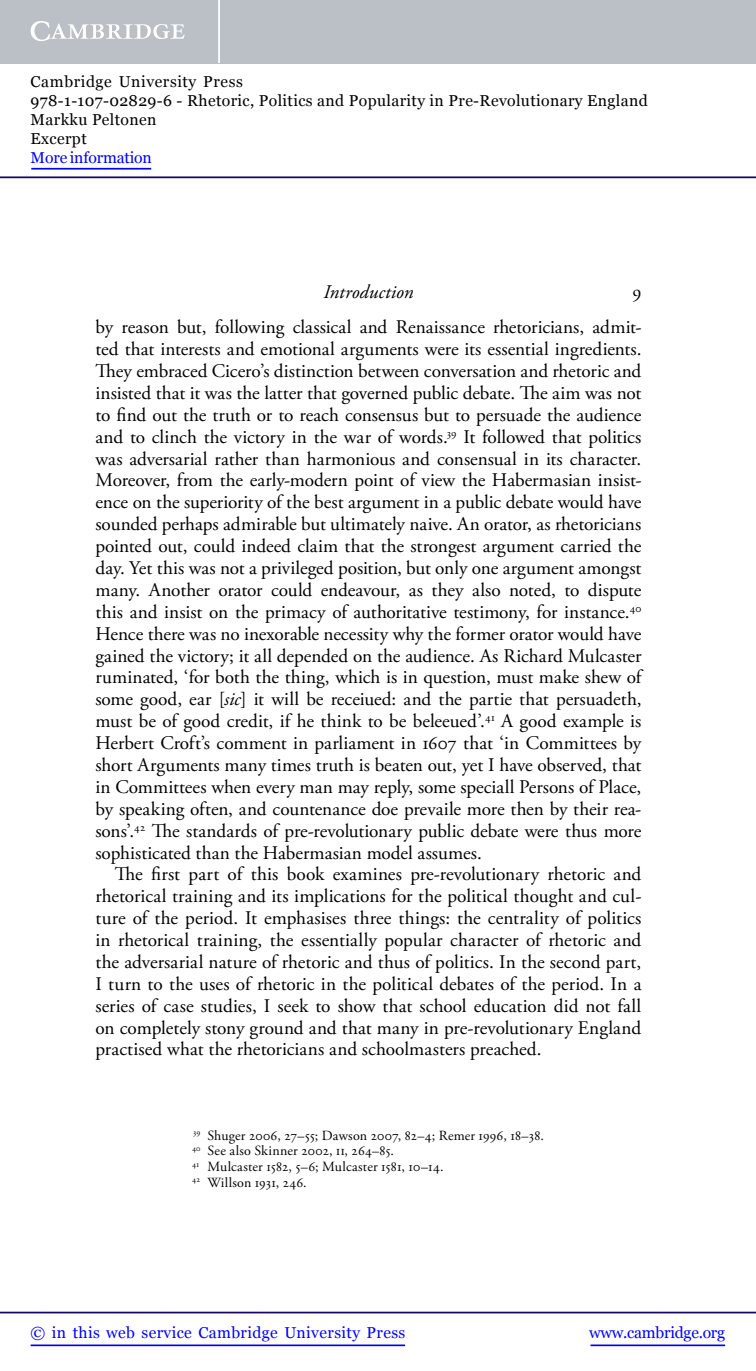
<style>
.page{position:relative;width:756px;height:1371px;background:#fff}
.page>*{position:absolute;margin:0;border:0;box-sizing:border-box;transform-origin:0 0}
.t1{font:19.25px/35px "Adobe Garamond Pro";color:#000;text-align:right}
.t2{font:italic 19.25px "Adobe Garamond Pro";letter-spacing:.005em;color:#000}
.t3{font:15.75px/18.9px "Georgia";letter-spacing:.025em;color:#000}
.t4{font:15.75px "Georgia";letter-spacing:.025em;color:#00f}
.t5{font:15.75px "Georgia";letter-spacing:-.015em;color:#00f}
.t6{font:15.75px "Georgia";letter-spacing:-.01em;color:#00f}
.t7{font:14px/15.8px "Adobe Garamond Pro";letter-spacing:.015em;color:#000}
.s1{font-style:italic}
</style>
<div class="page">
<hr style="left:591px;top:1344px;width:134px;height:1px;background:#00f">
<hr style="left:0;top:1311px;width:756px;height:2px;background:#150666">
<hr style="left:31px;top:1344px;width:374px;height:1px;background:#00f">
<div style="left:0;top:0;width:756px;height:63px;background:#bac0c6"></div>
<svg style="left:31px;top:21px;width:154px;height:20px"></svg>
<hr style="left:218px;top:0;width:2px;height:63px;background:#fff">
<hr style="left:0;top:176px;width:756px;height:2px;background:#150666">
<hr style="left:31px;top:168px;width:120px;height:1px;background:#00f">
<p class="t3" style="left:31px;top:72px;width:619px">Cambridge University Press<br>978-1-107-02829-6 - Rhetoric, Politics and Popularity in Pre-Revolutionary England Markku Peltonen<br>Excerpt</p>
<p class="t6" style="left:31px;top:148px;width:123px">More information</p>
<p class="t2" style="left:323px;top:280px;width:92px">Introduction</p>
<p class="t1" style="left:95px;top:275px;width:548px">9<br>by reason but, following classical and Renaissance rhetoricians, admit-</p>
<p class="t1" style="left:95px;top:332px;width:548px">ted that interests and emotional arguments were its essential ingredients.</p>
<p class="t1" style="left:95px;top:354px;width:547px">They embraced Cicero’s distinction between conversation and rhetoric and</p>
<p class="t1" style="left:95px;top:376px;width:547px">insisted that it was the latter that governed public debate. The aim was not</p>
<p class="t1" style="left:95px;top:398px;width:547px">to find out the truth or to reach consensus but to persuade the audience</p>
<p class="t1" style="left:95px;top:420px;width:547px">and to clinch the victory in the war of words.<sup>39</sup> It followed that politics</p>
<p class="t1" style="left:95px;top:441px;width:547px">was adversarial rather than harmonious and consensual in its character.</p>
<p class="t1" style="left:95px;top:463px;width:548px">Moreover, from the early-modern point of view the Habermasian insist-</p>
<p class="t1" style="left:95px;top:485px;width:547px">ence on the superiority of the best argument in a public debate would have</p>
<p class="t1" style="left:95px;top:507px;width:547px">sounded perhaps admirable but ultimately naive. An orator, as rhetoricians</p>
<p class="t1" style="left:95px;top:529px;width:547px">pointed out, could indeed claim that the strongest argument carried the</p>
<p class="t1" style="left:95px;top:551px;width:547px">day. Yet this was not a privileged position, but only one argument amongst</p>
<p class="t1" style="left:95px;top:573px;width:547px">many. Another orator could endeavour, as they also noted, to dispute</p>
<p class="t1" style="left:95px;top:595px;width:548px">this and insist on the primacy of authoritative testimony, for instance.<sup>40</sup></p>
<p class="t1" style="left:95px;top:616px;width:547px">Hence there was no inexorable necessity why the former orator would have</p>
<p class="t1" style="left:95px;top:638px;width:548px">gained the victory; it all depended on the audience. As Richard Mulcaster</p>
<p class="t1" style="left:95px;top:660px;width:547px">ruminated, ‘for both the thing, which is in question, must make shew of</p>
<p class="t1" style="left:95px;top:682px;width:548px">some good, ear [<span class="s1">sic</span>] it will be receiued: and the partie that persuadeth,</p>
<p class="t1" style="left:96px;top:704px;width:547px">must be of good credit, if he think to be beleeued’.<sup>41</sup> A good example is</p>
<p class="t1" style="left:95px;top:726px;width:547px">Herbert Croft’s comment in parliament in 1607 that ‘in Committees by</p>
<p class="t1" style="left:95px;top:748px;width:548px">short Arguments many times truth is beaten out, yet I have observed, that</p>
<p class="t1" style="left:95px;top:770px;width:547px">in Committees when every man may reply, some speciall Persons of Place,</p>
<p class="t1" style="left:95px;top:791px;width:548px">by speaking often, and countenance doe prevaile more then by their rea-</p>
<p class="t1" style="left:95px;top:813px;width:547px">sons’.<sup>42</sup> The standards of pre-revolutionary public debate were thus more</p>
<p class="t1" style="left:95px;top:835px;width:388px">sophisticated than the Habermasian model assumes.</p>
<p class="t1" style="left:115px;top:857px;width:528px">The first part of this book examines pre-revolutionary rhetoric and</p>
<p class="t1" style="left:95px;top:879px;width:548px">rhetorical training and its implications for the political thought and cul-</p>
<p class="t1" style="left:95px;top:901px;width:547px">ture of the period. It emphasises three things: the centrality of politics</p>
<p class="t1" style="left:95px;top:923px;width:547px">in rhetorical training, the essentially popular character of rhetoric and</p>
<p class="t1" style="left:95px;top:945px;width:547px">the adversarial nature of rhetoric and thus of politics. In the second part,</p>
<p class="t1" style="left:95px;top:966px;width:548px">I turn to the uses of rhetoric in the political debates of the period. In a</p>
<p class="t1" style="left:95px;top:988px;width:547px">series of case studies, I seek to show that school education did not fall</p>
<p class="t1" style="left:95px;top:1010px;width:547px">on completely stony ground and that many in pre-revolutionary England</p>
<p class="t1" style="left:95px;top:1032px;width:448px">practised what the rhetoricians and schoolmasters preached.</p>
<p class="t7" style="left:192px;top:1127px;width:353px"><sup>39</sup> Shuger 2006, 27–55; Dawson 2007, 82–4; Remer 1996, 18–38.<br><sup>40</sup> See also Skinner 2002, ii, 264–85.<br><sup>41</sup> Mulcaster 1582, 5–6; Mulcaster 1581, 10–14.<br><sup>42</sup> Willson 1931, 246.</p>
<p class="t4" style="left:31px;top:1323px;width:376px">© in this web service Cambridge University Press</p>
<p class="t5" style="left:589px;top:1323px;width:137px">www.cambridge.org</p>
</div>
